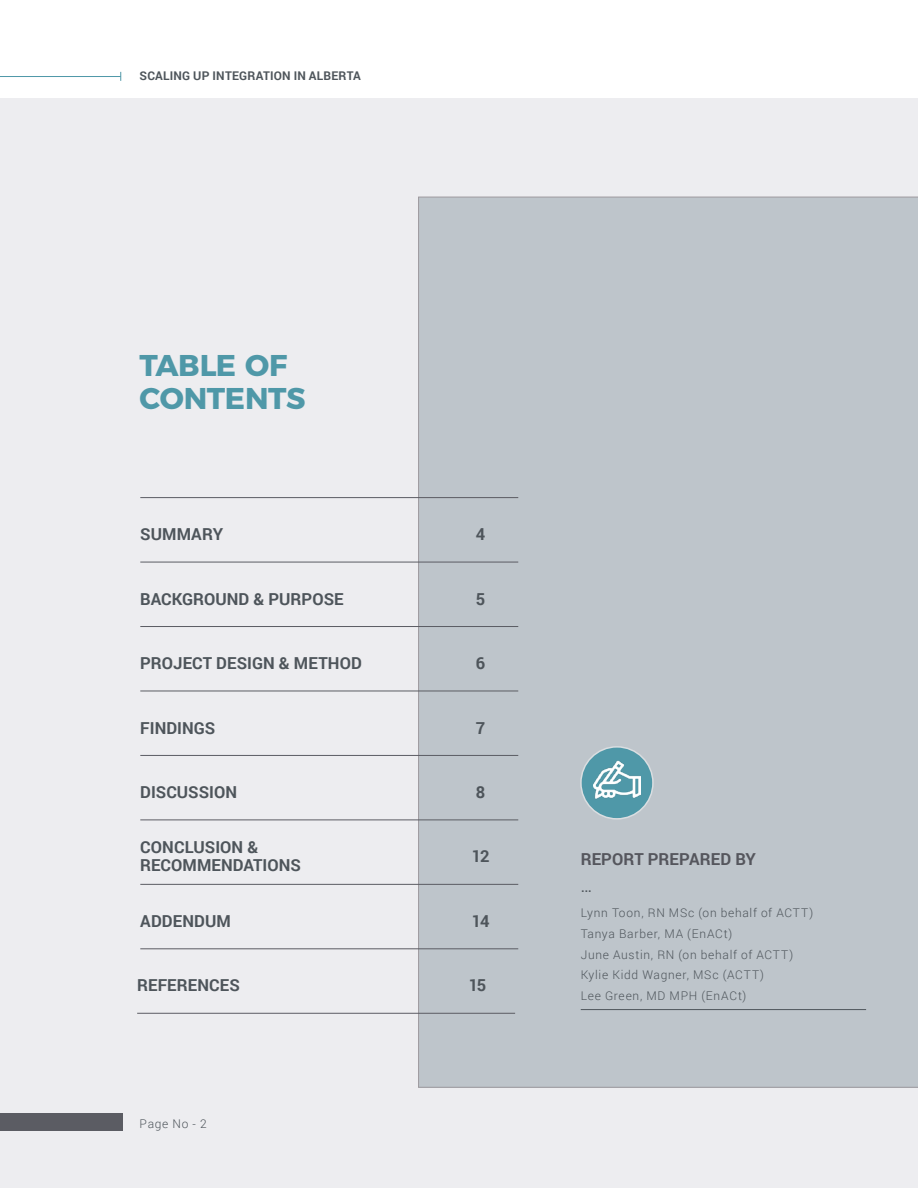
<style>
.page{position:relative;width:918px;height:1188px;background:#fff}
.page>*{position:absolute;margin:0;border:0;box-sizing:border-box;transform-origin:0 0}
.t1{font:700 30px/33px "Montserrat";letter-spacing:-.015em;color:#4f98a8}
.t2{font:700 16.5px/18px "Roboto";letter-spacing:.005em;color:#4e555b}
.t3{font:700 16.5px "Roboto";color:#55565d}
.t4{font:16.5px "Roboto";color:#4e555b}
.t5{font:300 12px/20.7px "Roboto";letter-spacing:.06em;color:#4e555b}
.t6{font:700 12px "Roboto";letter-spacing:.015em;color:#4e555b}
</style>
<div class="page">
<div style="left:0;top:99px;width:918px;height:1089px;background:#ededf0"></div>
<div style="left:418px;top:197px;width:500px;height:890px;background:#bec5cb"></div>
<hr style="left:581px;top:1009px;width:285px;height:1px;background:#4e555b">
<div style="left:581px;top:747px;width:72px;height:72px;background:#4f98a8;border-radius:50%"></div>
<div style="left:580px;top:746px;width:74px;height:74px;border:2px solid #dadee1;border-radius:50%"></div>
<img style="left:594px;top:756px;width:46px;height:43px">
<hr style="left:140px;top:497px;width:378px;height:1px;background:#5b5c63">
<hr style="left:140px;top:626px;width:378px;height:1px;background:#5b5c63">
<hr style="left:140px;top:755px;width:378px;height:1px;background:#5b5c63">
<hr style="left:140px;top:884px;width:378px;height:1px;background:#5b5c63">
<hr style="left:140px;top:562px;width:378px;height:1px;background:#5b5c63">
<hr style="left:140px;top:691px;width:378px;height:1px;background:#5b5c63">
<hr style="left:140px;top:820px;width:378px;height:1px;background:#5b5c63">
<hr style="left:140px;top:949px;width:378px;height:1px;background:#5b5c63">
<hr style="left:137px;top:1013px;width:378px;height:1px;background:#5b5c63">
<hr style="left:0;top:76px;width:121px;height:1px;background:#4f98a8">
<div style="left:0;top:1113px;width:123px;height:18px;background:#5b5c63"></div>
<p class="t6" style="left:140px;top:67px;width:223px">SCALING UP INTEGRATION IN ALBERTA</p>
<h1 class="t1" style="left:140px;top:347px;width:167px">TABLE OF<br>CONTENTS</h1>
<h2 class="t2" style="left:140px;top:525px;width:84px">SUMMARY</h2>
<h2 class="t2" style="left:476px;top:525px;width:11px">4</h2>
<h2 class="t2" style="left:140px;top:589px;width:205px">BACKGROUND &amp; PURPOSE</h2>
<h2 class="t2" style="left:476px;top:589px;width:11px">5</h2>
<h2 class="t2" style="left:140px;top:654px;width:223px">PROJECT DESIGN &amp; METHOD</h2>
<h2 class="t2" style="left:476px;top:654px;width:11px">6</h2>
<h2 class="t2" style="left:140px;top:718px;width:76px">FINDINGS</h2>
<h2 class="t2" style="left:476px;top:718px;width:11px">7</h2>
<h2 class="t2" style="left:140px;top:782px;width:98px">DISCUSSION</h2>
<h2 class="t2" style="left:476px;top:782px;width:11px">8</h2>
<h2 class="t2" style="left:140px;top:838px;width:162px">CONCLUSION &amp;<br>RECOMMENDATIONS</h2>
<h2 class="t2" style="left:472px;top:847px;width:19px">12</h2>
<h2 class="t2" style="left:140px;top:911px;width:92px">ADDENDUM</h2>
<h2 class="t2" style="left:472px;top:911px;width:19px">14</h2>
<h2 class="t2" style="left:137px;top:976px;width:104px">REFERENCES</h2>
<h2 class="t2" style="left:469px;top:976px;width:19px">15</h2>
<p class="t5" style="left:140px;top:1113px;width:69px">Page No - 2</p>
<h2 class="t3" style="left:581px;top:847px;width:177px">REPORT PREPARED BY</h2>
<h2 class="t4" style="left:581px;top:874px;width:13px">…</h2>
<p class="t5" style="left:581px;top:902px;width:234px">Lynn Toon, RN MSc (on behalf of ACTT)<br>Tanya Barber, MA (EnACt)<br>June Austin, RN (on behalf of ACTT)<br>Kylie Kidd Wagner, MSc (ACTT)<br>Lee Green, MD MPH (EnACt)</p>
</div>
